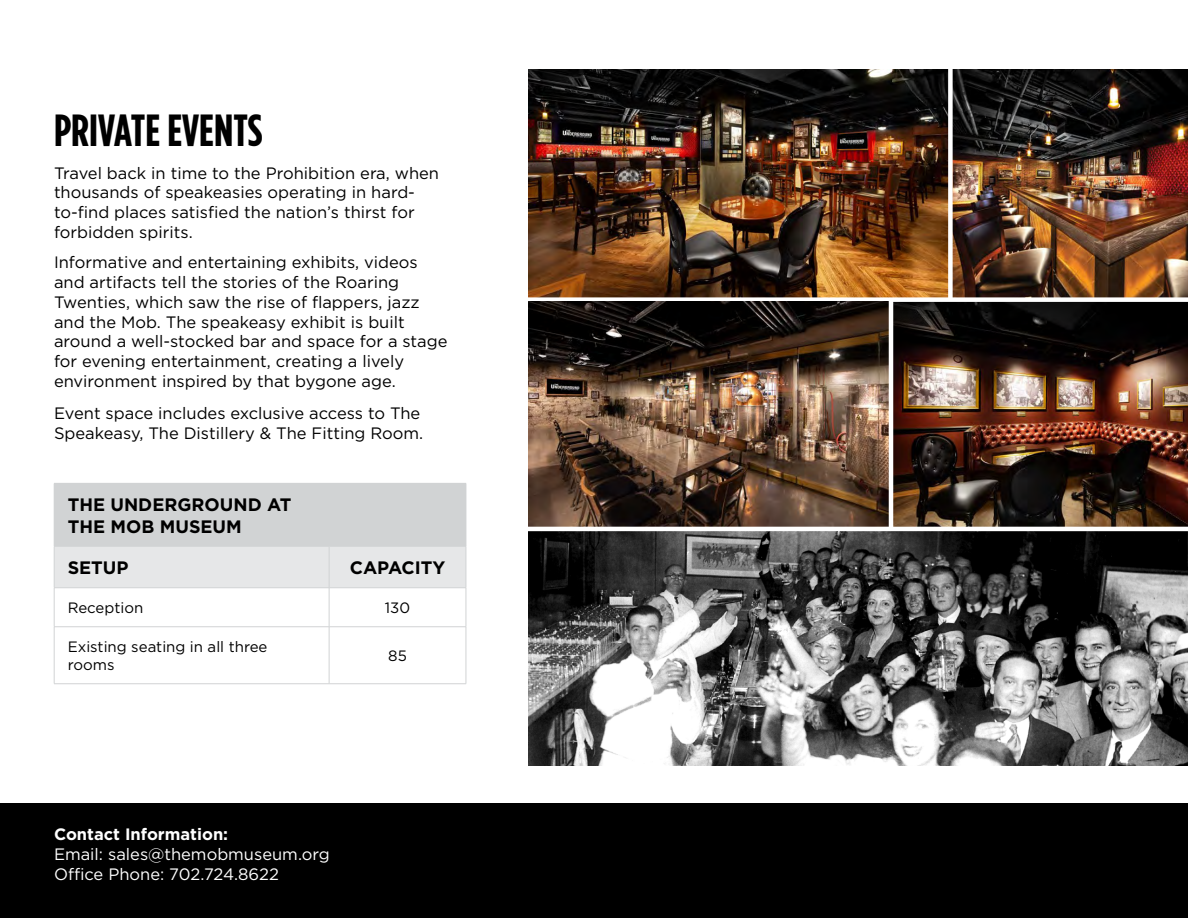
<style>
.page{position:relative;width:1188px;height:918px;background:#fff}
.page>*{position:absolute;margin:0;border:0;box-sizing:border-box;transform-origin:0 0}
.t1{font:700 45px "Gotham Condensed";color:#000}
.t2{font:700 18px/21.6px "Gotham";color:#000}
.t3{font:16.5px/19.8px "Gotham";color:#000}
.t4{font:16.5px/19.8px "Gotham";color:#fff}
.t5{font:700 16.5px "Gotham";color:#fff}
.t6{font:15px/18px "Gotham";color:#000}
</style>
<div class="page">
<div style="left:0;top:803px;width:1188px;height:115px;background:#000"></div>
<img style="left:528px;top:70px;width:660px;height:227px">
<img style="left:528px;top:531px;width:660px;height:234px">
<div style="left:54px;top:483px;width:412px;height:63px;background:#d1d3d4"></div>
<div style="left:55px;top:547px;width:411px;height:40px;background:#e6e7e8"></div>
<hr style="left:54px;top:588px;width:1px;height:39px;background:#d1d3d4">
<hr style="left:329px;top:588px;width:1px;height:39px;background:#d1d3d4">
<hr style="left:466px;top:588px;width:1px;height:39px;background:#d1d3d4">
<hr style="left:54px;top:626px;width:275px;height:1px;background:#d1d3d4">
<hr style="left:54px;top:627px;width:1px;height:57px;background:#d1d3d4">
<hr style="left:329px;top:626px;width:137px;height:1px;background:#d1d3d4">
<hr style="left:329px;top:627px;width:1px;height:57px;background:#d1d3d4">
<hr style="left:466px;top:627px;width:1px;height:57px;background:#d1d3d4">
<hr style="left:54px;top:683px;width:275px;height:1px;background:#d1d3d4">
<hr style="left:329px;top:683px;width:137px;height:1px;background:#d1d3d4">
<hr style="left:466px;top:484px;width:1px;height:62px;background:#d1d3d4">
<hr style="left:54px;top:546px;width:275px;height:1px;background:#d1d3d4">
<hr style="left:54px;top:547px;width:1px;height:41px;background:#d1d3d4">
<hr style="left:329px;top:546px;width:137px;height:1px;background:#d1d3d4">
<hr style="left:329px;top:547px;width:1px;height:41px;background:#d1d3d4">
<hr style="left:466px;top:547px;width:1px;height:41px;background:#d1d3d4">
<hr style="left:54px;top:587px;width:275px;height:1px;background:#d1d3d4">
<hr style="left:329px;top:587px;width:137px;height:1px;background:#d1d3d4">
<img style="left:893px;top:302px;width:295px;height:225px">
<div style="left:948px;top:57px;width:5px;height:242px;background:#fff"></div>
<img style="left:528px;top:302px;width:361px;height:225px">
<h1 class="t1" style="left:54px;top:104px;width:210px">PRIVATE EVENTS</h1>
<p class="t3" style="left:54px;top:162px;width:387px">Travel back in time to the Prohibition era, when thousands of speakeasies operating in hard&shy;to-find places satisfied the nation’s thirst for forbidden spirits.</p>
<p class="t3" style="left:54px;top:252px;width:395px">Informative and entertaining exhibits, videos and artifacts tell the stories of the Roaring Twenties, which saw the rise of flappers, jazz and the Mob. The speakeasy exhibit is built around a well-stocked bar and space for a stage for evening entertainment, creating a lively environment inspired by that bygone age.</p>
<p class="t3" style="left:54px;top:403px;width:371px">Event space includes exclusive access to The<br>Speakeasy, The Distillery &amp; The Fitting Room.</p>
<p class="t2" style="left:68px;top:494px;width:225px">THE UNDERGROUND AT<br>THE MOB MUSEUM</p>
<p class="t2" style="left:68px;top:557px;width:62px">SETUP</p>
<p class="t2" style="left:350px;top:557px;width:97px">CAPACITY</p>
<p class="t6" style="left:68px;top:599px;width:77px">Reception</p>
<p class="t6" style="left:385px;top:599px;width:27px">130</p>
<p class="t6" style="left:68px;top:638px;width:201px">Existing seating in all three rooms</p>
<p class="t6" style="left:388px;top:647px;width:20px">85</p>
<p class="t5" style="left:54px;top:824px;width:176px">Contact Information:</p>
<p class="t4" style="left:54px;top:844px;width:277px">Email: sales@themobmuseum.org<br>Office Phone: 702.724.8622</p>
</div>
